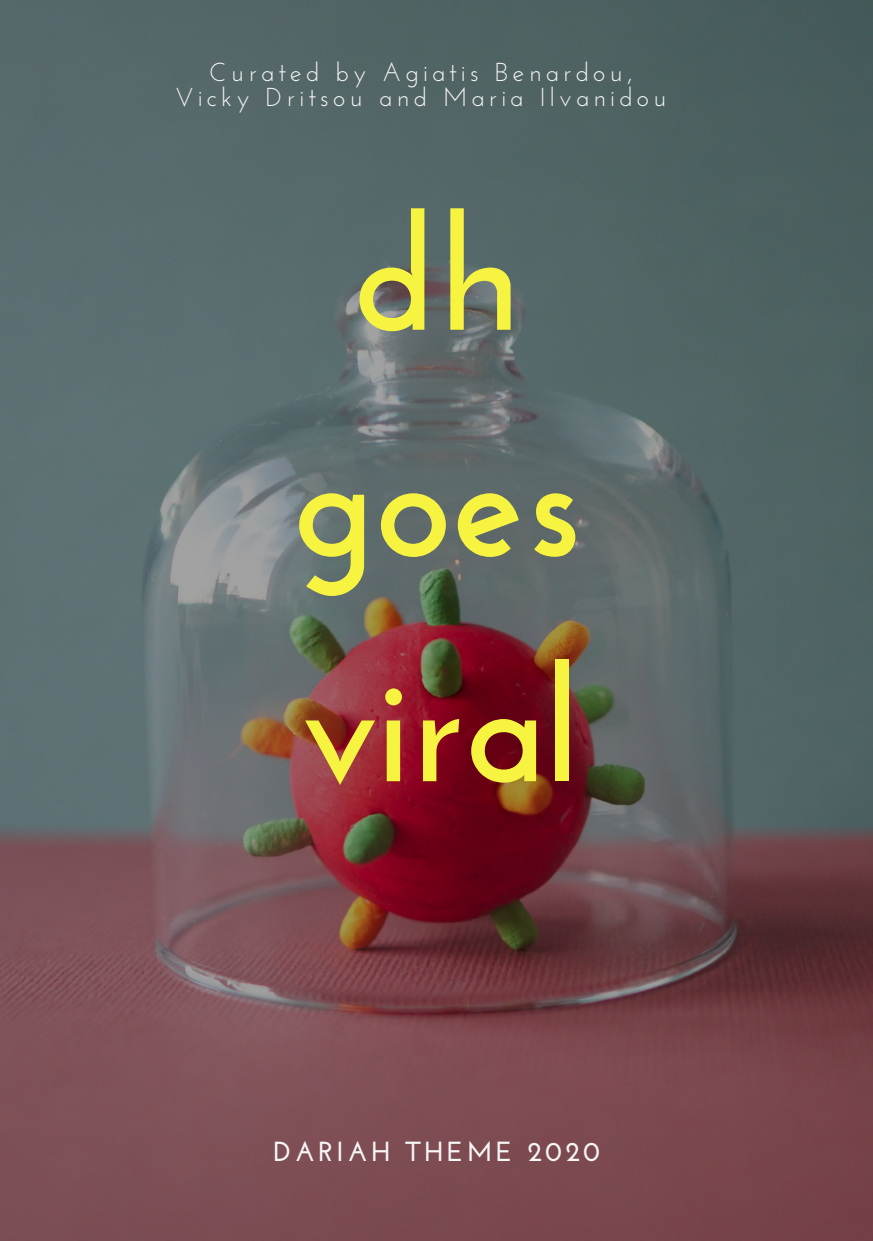
<style>
.page{position:relative;width:873px;height:1241px;background:#fff}
.page>*{position:absolute;margin:0;border:0;box-sizing:border-box;transform-origin:0 0}
.t1{font:700 161.88px/225.6px "Josefin Sans";color:#f6f441;text-align:center}
.t2{font:700 27.65px "Josefin Sans";letter-spacing:.12em;color:#f6f6f6}
.t3{font:25.9px/24.7px "Josefin Sans";letter-spacing:.16em;color:#f6f6f6;text-align:center}
</style>
<div class="page">
<img style="left:0;top:0;width:873px;height:1240px">
<p class="t3" style="left:175px;top:62px;width:493px">Curated by Agiatis Benardou,<br>Vicky Dritsou and Maria Ilvanidou</p>
<h1 class="t1" style="left:291px;top:176px;width:293px">dh goes viral</h1>
<p class="t2" style="left:273px;top:1140px;width:328px">DARIAH THEME 2020</p>
</div>
